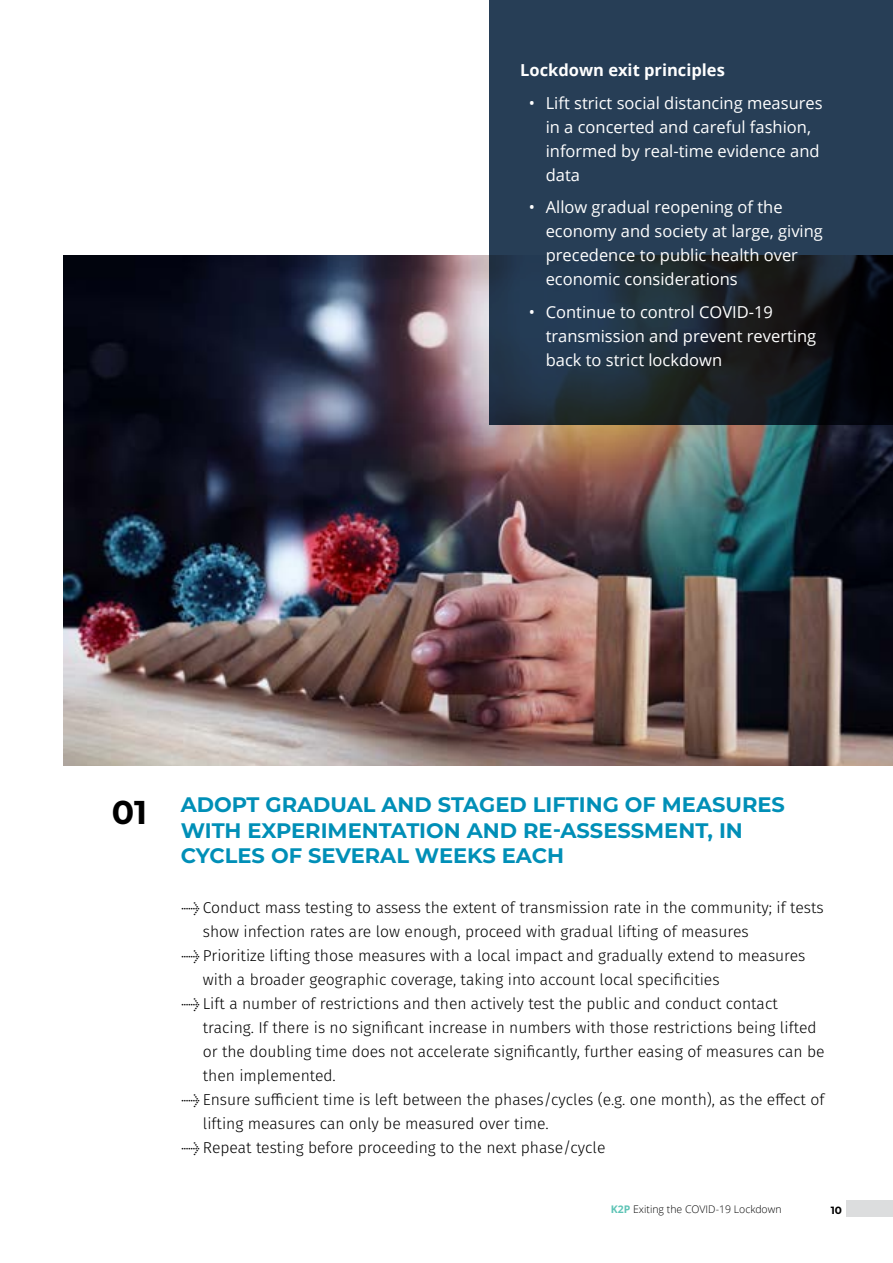
<style>
.page{position:relative;width:893px;height:1263px;background:#fff}
.page>*{position:absolute;margin:0;border:0;box-sizing:border-box;transform-origin:0 0}
.t1{font:700 33px "Montserrat";color:#000}
.t2{font:700 21px/25.2px "Montserrat";color:#008fb7}
.t3{font:16.5px/24px "Open Sans";color:#fff}
.t4{font:700 16.5px "Open Sans";color:#fff}
.t5{font:300 15.75px/24px "Fira Sans";color:#000}
.t6{font:300 10.5px "Open Sans";color:#000}
.t7{font:700 10.5px "Montserrat";color:#000}
.s1{font-family:"Meta Offc Pro Norm";font-weight:400}
.s2{font-weight:700;color:#5ec4b6}
</style>
<div class="page">
<img style="left:64px;top:255px;width:829px;height:510px">
<svg style="left:489px;top:0;width:404px;height:425px;background:#213346"></svg>
<div style="left:846px;top:1200px;width:47px;height:17px;background:#dcddde"></div>
<p class="t4" style="left:520px;top:59px;width:206px">Lockdown exit principles</p>
<p class="t3" style="left:546px;top:90px;width:278px;text-indent:-17px">• Lift strict social distancing measures in a concerted and careful fashion, informed by real-time evidence and data</p>
<p class="t3" style="left:546px;top:195px;width:279px;text-indent:-17px">• Allow gradual reopening of the economy and society at large, giving precedence to public health over economic considerations</p>
<p class="t3" style="left:546px;top:300px;width:272px;text-indent:-17px">• Continue to control COVID-19 transmission and prevent reverting back to strict lockdown</p>
<h1 class="t1" style="left:112px;top:788px;width:37px">01</h1>
<h2 class="t2" style="left:181px;top:791px;width:606px">ADOPT GRADUAL AND STAGED LIFTING OF MEASURES<br>WITH EXPERIMENTATION AND RE-ASSESSMENT, IN<br>CYCLES OF SEVERAL WEEKS EACH</h2>
<p class="t5" style="left:203px;top:895px;width:622px;text-indent:-21px"><span class="s1">→</span> Conduct mass testing to assess the extent of transmission rate in the community; if tests show infection rates are low enough, proceed with gradual lifting of measures</p>
<p class="t5" style="left:203px;top:943px;width:604px;text-indent:-21px"><span class="s1">→</span> Prioritize lifting those measures with a local impact and gradually extend to measures with a broader geographic coverage, taking into account local specificities</p>
<p class="t5" style="left:203px;top:991px;width:623px;text-indent:-21px"><span class="s1">→</span> Lift a number of restrictions and then actively test the public and conduct contact tracing. If there is no significant increase in numbers with those restrictions being lifted or the doubling time does not accelerate significantly, further easing of measures can be then implemented.</p>
<p class="t5" style="left:203px;top:1087px;width:623px;text-indent:-21px"><span class="s1">→</span> Ensure sufficient time is left between the phases/cycles (e.g. one month), as the effect of lifting measures can only be measured over time.</p>
<p class="t5" style="left:182px;top:1135px;width:425px"><span class="s1">→</span> Repeat testing before proceeding to the next phase/cycle</p>
<p class="t6" style="left:611px;top:1202px;width:172px"><span class="s2">K2P</span> Exiting the COVID-19 Lockdown</p>
<p class="t7" style="left:831px;top:1203px;width:13px">10</p>
</div>
